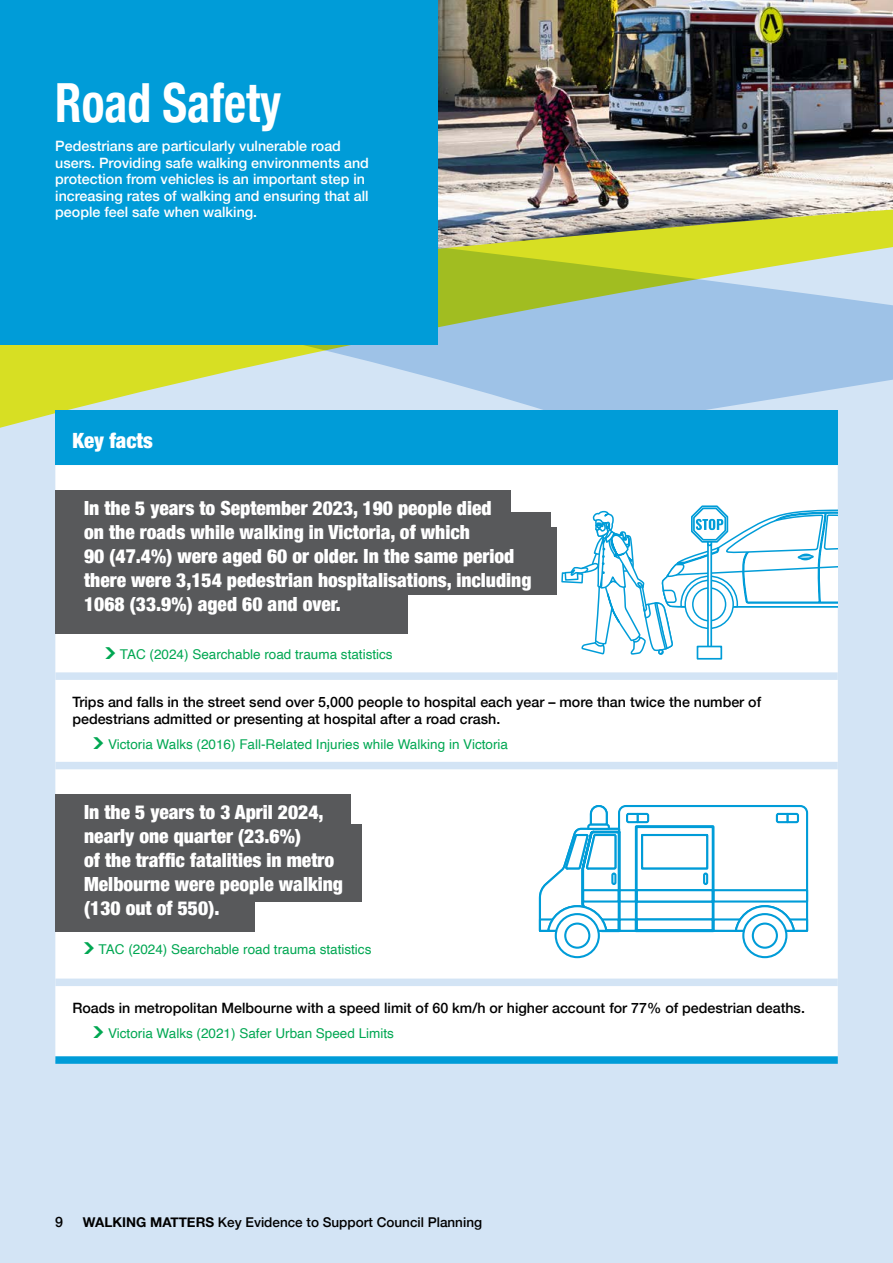
<style>
.page{position:relative;width:893px;height:1263px;background:#d3e4f5}
.page>*{position:absolute;margin:0;border:0;box-sizing:border-box;transform-origin:0 0}
.t1{font:700 condensed 54px "Helvetica Neue";color:#fff;scale:.88 1}
.t2{font:900 condensed 21px "Helvetica Neue";color:#fff}
.t3{font:900 condensed 19.5px/24px "Helvetica Neue";color:#fff}
.t4{font:500 14.25px/16.5px "Helvetica Neue";color:#000}
.t5{font:500 14.25px/16.5px "Helvetica Neue";color:#fff}
.t6{font:13.5px "Helvetica";color:#00a752}
.t7{font:500 13.5px "Helvetica Neue";color:#000}
.s1{font-family:"Arrowstfb";font-size:14.25px}
.s2{font-weight:700}
</style>
<div class="page">
<img style="left:437px;top:0;width:456px;height:132px">
<svg style="left:0;top:132px;width:893px;height:295px"></svg>
<div style="left:0;top:0;width:437px;height:344px;background:#009cd8"></div>
<div style="left:55px;top:411px;width:783px;height:54px;background:#009cd8"></div>
<div style="left:55px;top:465px;width:783px;height:591px;background:#fff"></div>
<div style="left:55px;top:672px;width:783px;height:8px;background:#d3e4f5"></div>
<div style="left:55px;top:762px;width:783px;height:7px;background:#d3e4f5"></div>
<div style="left:55px;top:978px;width:783px;height:8px;background:#d3e4f5"></div>
<div style="left:55px;top:1056px;width:783px;height:8px;background:#009cd8"></div>
<div style="left:55px;top:795px;width:296px;height:56px;background:#58595b"></div>
<div style="left:55px;top:823px;width:306px;height:78px;background:#58595b"></div>
<div style="left:55px;top:831px;width:200px;height:100px;background:#58595b"></div>
<svg style="left:743px;top:914px;width:43px;height:43px"></svg>
<div style="left:742px;top:913px;width:45px;height:45px;border:2px solid #009cd8;border-radius:50%"></div>
<div style="left:753px;top:923px;width:24px;height:25px;background:#fff;border-radius:50%"></div>
<div style="left:752px;top:922px;width:26px;height:27px;border:2px solid #009cd8;border-radius:50%"></div>
<svg style="left:538px;top:804px;width:271px;height:129px;background:#d0ecf7"></svg>
<svg style="left:556px;top:914px;width:43px;height:43px"></svg>
<div style="left:555px;top:913px;width:45px;height:45px;border:2px solid #009cd8;border-radius:50%"></div>
<div style="left:565px;top:923px;width:24px;height:25px;background:#fff;border-radius:50%"></div>
<div style="left:564px;top:922px;width:26px;height:27px;border:2px solid #009cd8;border-radius:50%"></div>
<div style="left:55px;top:566px;width:353px;height:67px;background:#58595b"></div>
<div style="left:55px;top:491px;width:455px;height:56px;background:#58595b"></div>
<div style="left:55px;top:512px;width:496px;height:54px;background:#58595b"></div>
<div style="left:55px;top:527px;width:502px;height:68px;background:#58595b"></div>
<div style="left:697px;top:646px;width:25px;height:14px;background:#fff;border:2px solid #009cd8"></div>
<svg style="left:560px;top:494px;width:278px;height:162px;background:#dff2fa"></svg>
<h1 class="t1" style="left:55px;top:58px;width:258px">Road Safety</h1>
<p class="t5" style="left:55px;top:137px;width:315px">Pedestrians are particularly vulnerable road users. Providing safe walking environments and protection from vehicles is an important step in increasing rates of walking and ensuring that all people feel safe when walking.</p>
<p class="t2" style="left:72px;top:423px;width:82px">Key facts</p>
<p class="t3" style="left:84px;top:495px;width:449px">In the 5 years to September 2023, 190 people died<br>on the roads while walking in Victoria, of which<br>90 (47.4%) were aged 60 or older. In the same period there were 3,154 pedestrian hospitalisations, including 1068 (33.9%) aged 60 and over.</p>
<p class="t6" style="left:105px;top:643px;width:289px"><span class="s1">M</span> TAC (2024) Searchable road trauma statistics</p>
<p class="t4" style="left:72px;top:692px;width:690px">Trips and falls in the street send over 5,000 people to hospital each year – more than twice the number of pedestrians admitted or presenting at hospital after a road crash.</p>
<p class="t6" style="left:94px;top:733px;width:416px"><span class="s1">M</span> Victoria Walks (2016) Fall-Related Injuries while Walking in Victoria</p>
<p class="t3" style="left:84px;top:799px;width:260px">In the 5 years to 3 April 2024, nearly one quarter (23.6%)<br>of the traffic fatalities in metro<br>Melbourne were people walking (130 out of 550).</p>
<p class="t6" style="left:84px;top:939px;width:289px"><span class="s1">M</span> TAC (2024) Searchable road trauma statistics</p>
<p class="t3" style="left:72px;top:805px;width:232px">Melbourne were pedestrians</p>
<p class="t3" style="left:72px;top:853px;width:137px">(130 out of 550).</p>
<p class="t4" style="left:72px;top:999px;width:734px">Roads in metropolitan Melbourne with a speed limit of 60 km/h or higher account for 77% of pedestrian deaths.</p>
<p class="t6" style="left:94px;top:1023px;width:302px"><span class="s1">M</span> Victoria Walks (2021) Safer Urban Speed Limits</p>
<p class="t4" style="left:55px;top:1213px;width:9px">9</p>
<p class="t7" style="left:83px;top:1212px;width:401px"><span class="s2">WALKING MATTERS</span> Key Evidence to Support Council Planning</p>
</div>
